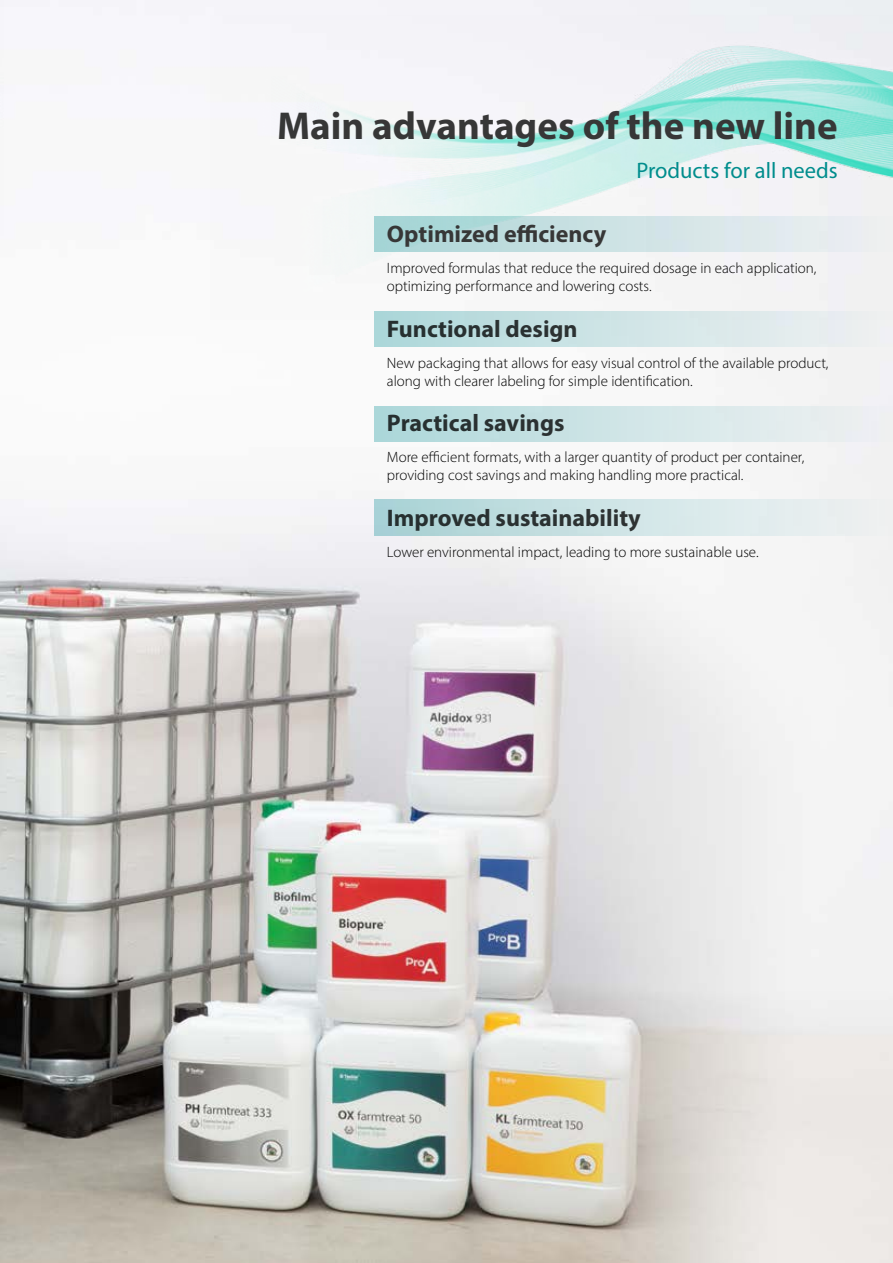
<style>
.page{position:relative;width:893px;height:1263px;background:#fff}
.page>*{position:absolute;margin:0;border:0;box-sizing:border-box;transform-origin:0 0}
.t1{font:700 39px "Myriad Pro";color:#373737}
.t2{font:700 24px "Myriad Pro";color:#373737}
.t3{font:22.5px "Myriad Pro";color:#008d8d}
.t4{font:300 15px/18px "Myriad Pro";color:#000}
</style>
<div class="page">
<img style="left:0;top:0;width:893px;height:1263px">
<img style="left:0;top:0;width:4px;height:236px">
<img style="left:210px;top:16px;width:683px;height:304px">
<div style="left:374px;top:216px;width:519px;height:35px;background:linear-gradient(to right,#a7d5d5,#f3f0f4)"></div>
<div style="left:374px;top:500px;width:519px;height:35px;background:linear-gradient(to right,#aad3d6,#f4f4f5)"></div>
<div style="left:374px;top:406px;width:519px;height:35px;background:linear-gradient(to right,#aed8da,#f2f2f3)"></div>
<div style="left:374px;top:312px;width:519px;height:35px;background:linear-gradient(to right,#aed8da,#f2f1f3)"></div>
<h1 class="t1" style="left:277px;top:100px;width:562px">Main advantages of the new line</h1>
<h3 class="t3" style="left:636px;top:157px;width:203px">Products for all needs</h3>
<h2 class="t2" style="left:387px;top:219px;width:221px">Optimized efficiency</h2>
<p class="t4" style="left:387px;top:259px;width:431px">Improved formulas that reduce the required dosage in each application, optimizing performance and lowering costs.</p>
<h2 class="t2" style="left:387px;top:313px;width:192px">Functional design</h2>
<p class="t4" style="left:387px;top:353px;width:443px">New packaging that allows for easy visual control of the available product, along with clearer labeling for simple identification.</p>
<h2 class="t2" style="left:387px;top:408px;width:179px">Practical savings</h2>
<p class="t4" style="left:387px;top:448px;width:419px">More efficient formats, with a larger quantity of product per container, providing cost savings and making handling more practical.</p>
<h2 class="t2" style="left:387px;top:502px;width:255px">Improved sustainability</h2>
<p class="t4" style="left:387px;top:543px;width:373px">Lower environmental impact, leading to more sustainable use.</p>
</div>
